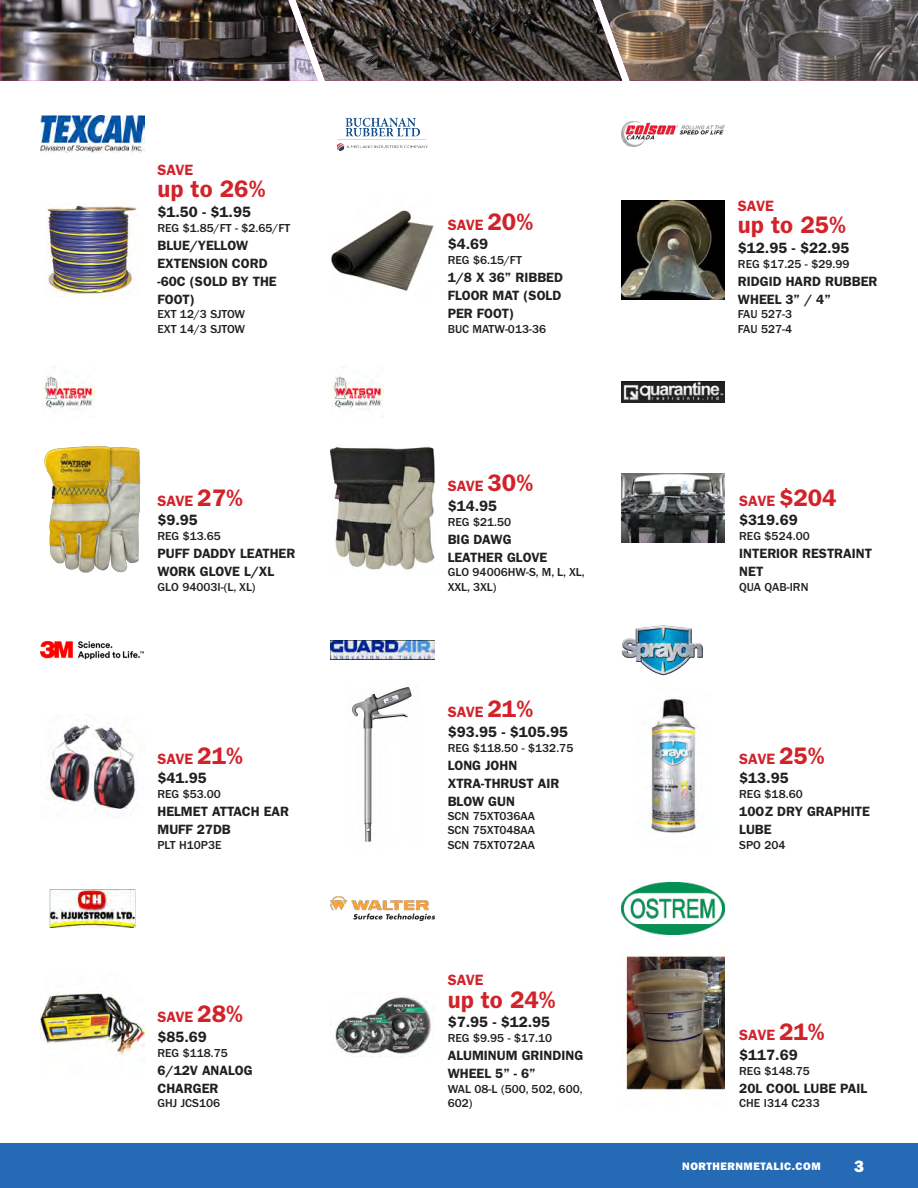
<style>
.page{position:relative;width:918px;height:1188px;background:#fff}
.page>*{position:absolute;margin:0;border:0;box-sizing:border-box;transform-origin:0 0}
.t1{font:600 24px "ITC Franklin Gothic Std";color:#d1232a}
.t2{font:16.5px "ITC Franklin Gothic Std Hvy";color:#fff}
.t3{font:600 15px/19.5px "ITC Franklin Gothic Std";color:#231f20}
.t4{font:600 15px "ITC Franklin Gothic Std";color:#d1232a}
.t5{font:600 13.5px/18px "ITC Franklin Gothic Std";color:#231f20}
.t6{font:500 12px/14.4px "ITC Franklin Gothic Std";color:#231f20}
.t7{font:10.8px "ITC Franklin Gothic Std Hvy";letter-spacing:.05em;color:#fff}
.s1{color:#d1232a}
.s2{font-size:24px;color:#d1232a}
</style>
<div class="page">
<img style="left:1px;top:0;width:590px;height:81px">
<img style="left:591px;top:0;width:327px;height:81px">
<div style="left:0;top:1144px;width:918px;height:44px;background:#246ab4"></div>
<img style="left:0;top:0;width:1px;height:81px">
<img style="left:40px;top:115px;width:104px;height:37px">
<img style="left:43px;top:366px;width:52px;height:43px">
<img style="left:40px;top:641px;width:104px;height:19px">
<img style="left:49px;top:889px;width:87px;height:38px">
<img style="left:337px;top:117px;width:92px;height:34px">
<img style="left:621px;top:121px;width:104px;height:25px">
<img style="left:332px;top:366px;width:52px;height:43px">
<img style="left:621px;top:381px;width:104px;height:22px">
<img style="left:331px;top:641px;width:103px;height:18px">
<img style="left:621px;top:625px;width:82px;height:51px">
<img style="left:331px;top:896px;width:103px;height:24px">
<img style="left:621px;top:882px;width:104px;height:52px">
<img style="left:47px;top:205px;width:92px;height:92px">
<img style="left:44px;top:446px;width:97px;height:127px">
<img style="left:45px;top:725px;width:91px;height:89px">
<img style="left:40px;top:993px;width:104px;height:63px">
<img style="left:331px;top:210px;width:103px;height:81px">
<img style="left:331px;top:446px;width:103px;height:124px">
<img style="left:351px;top:687px;width:61px;height:155px">
<img style="left:334px;top:997px;width:97px;height:60px">
<img style="left:621px;top:201px;width:104px;height:99px">
<img style="left:621px;top:474px;width:104px;height:69px">
<img style="left:649px;top:698px;width:50px;height:135px">
<img style="left:625px;top:955px;width:100px;height:135px">
<p class="t4" style="left:157px;top:161px;width:37px">SAVE</p>
<h1 class="t1" style="left:157px;top:175px;width:109px">up to 26%</h1>
<p class="t3" style="left:157px;top:202px;width:95px">$1.50 - $1.95</p>
<p class="t6" style="left:157px;top:221px;width:134px">REG $1.85/FT - $2.65/FT</p>
<p class="t5" style="left:157px;top:236px;width:121px">BLUE/YELLOW<br>EXTENSION CORD -60C (SOLD BY THE<br>FOOT)</p>
<p class="t6" style="left:157px;top:307px;width:89px">EXT 12/3 SJTOW<br>EXT 14/3 SJTOW</p>
<p class="t3" style="left:157px;top:491px;width:87px"><span class="s1">SAVE</span> <span class="s2">27% </span>$9.95</p>
<p class="t6" style="left:157px;top:529px;width:65px">REG $13.65</p>
<p class="t5" style="left:157px;top:545px;width:139px">PUFF DADDY LEATHER<br>WORK GLOVE L/XL</p>
<p class="t6" style="left:157px;top:580px;width:100px">GLO 94003I-(L, XL)</p>
<p class="t3" style="left:157px;top:749px;width:87px"><span class="s1">SAVE</span> <span class="s2">21% </span>$41.95</p>
<p class="t6" style="left:157px;top:787px;width:65px">REG $53.00</p>
<p class="t5" style="left:157px;top:803px;width:133px">HELMET ATTACH EAR<br>MUFF 27DB</p>
<p class="t6" style="left:157px;top:838px;width:66px">PLT H10P3E</p>
<p class="t3" style="left:157px;top:1007px;width:87px"><span class="s1">SAVE</span> <span class="s2">28% </span>$85.69</p>
<p class="t6" style="left:157px;top:1046px;width:72px">REG $118.75</p>
<p class="t5" style="left:157px;top:1061px;width:97px">6/12V ANALOG<br>CHARGER</p>
<p class="t6" style="left:157px;top:1096px;width:64px">GHJ JCS106</p>
<p class="t3" style="left:448px;top:215px;width:87px"><span class="s1">SAVE</span> <span class="s2">20% </span>$4.69</p>
<p class="t6" style="left:448px;top:253px;width:76px">REG $6.15/FT</p>
<p class="t5" style="left:448px;top:269px;width:117px">1/8 X 36” RIBBED<br>FLOOR MAT (SOLD<br>PER FOOT)</p>
<p class="t6" style="left:448px;top:322px;width:100px">BUC MATW-013-36</p>
<p class="t3" style="left:448px;top:477px;width:87px"><span class="s1">SAVE</span> <span class="s2">30% </span>$14.95</p>
<p class="t6" style="left:448px;top:515px;width:65px">REG $21.50</p>
<p class="t5" style="left:448px;top:530px;width:101px">BIG DAWG<br>LEATHER GLOVE</p>
<p class="t6" style="left:448px;top:565px;width:139px">GLO 94006HW-S, M, L, XL,<br>XXL, 3XL)</p>
<p class="t3" style="left:448px;top:702px;width:122px"><span class="s1">SAVE</span> <span class="s2">21% </span>$93.95 - $105.95</p>
<p class="t6" style="left:448px;top:741px;width:127px">REG $118.50 - $132.75</p>
<p class="t5" style="left:448px;top:756px;width:113px">LONG JOHN<br>XTRA-THRUST AIR<br>BLOW GUN</p>
<p class="t6" style="left:448px;top:809px;width:89px;text-align:justify">SCN 75XT036AA SCN 75XT048AA SCN 75XT072AA</p>
<p class="t4" style="left:448px;top:971px;width:37px">SAVE</p>
<h1 class="t1" style="left:448px;top:985px;width:109px">up to 24%</h1>
<p class="t3" style="left:448px;top:1012px;width:104px">$7.95 - $12.95</p>
<p class="t6" style="left:448px;top:1031px;width:106px">REG $9.95 - $17.10</p>
<p class="t5" style="left:448px;top:1047px;width:137px">ALUMINUM GRINDING<br>WHEEL 5” - 6”</p>
<p class="t6" style="left:448px;top:1082px;width:137px">WAL 08-L (500, 502, 600,<br>602)</p>
<p class="t4" style="left:738px;top:197px;width:37px">SAVE</p>
<h1 class="t1" style="left:738px;top:211px;width:109px">up to 25%</h1>
<p class="t3" style="left:738px;top:238px;width:113px">$12.95 - $22.95</p>
<p class="t6" style="left:738px;top:257px;width:113px">REG $17.25 - $29.99</p>
<p class="t5" style="left:738px;top:272px;width:141px">RIDGID HARD RUBBER<br>WHEEL 3” / 4”</p>
<p class="t6" style="left:738px;top:307px;width:56px">FAU 527-3<br>FAU 527-4</p>
<p class="t3" style="left:739px;top:491px;width:99px"><span class="s1">SAVE</span> <span class="s2">$204 </span>$319.69</p>
<p class="t6" style="left:739px;top:529px;width:72px">REG $524.00</p>
<p class="t5" style="left:739px;top:545px;width:134px">INTERIOR RESTRAINT<br>NET</p>
<p class="t6" style="left:739px;top:580px;width:71px">QUA QAB-IRN</p>
<p class="t3" style="left:739px;top:749px;width:87px"><span class="s1">SAVE</span> <span class="s2">25% </span>$13.95</p>
<p class="t6" style="left:739px;top:787px;width:65px">REG $18.60</p>
<p class="t5" style="left:739px;top:803px;width:132px">10OZ DRY GRAPHITE<br>LUBE</p>
<p class="t6" style="left:739px;top:838px;width:48px">SPO 204</p>
<p class="t3" style="left:739px;top:1025px;width:87px"><span class="s1">SAVE</span> <span class="s2">21% </span>$117.69</p>
<p class="t6" style="left:739px;top:1064px;width:72px">REG $148.75</p>
<p class="t5" style="left:739px;top:1079px;width:130px">20L COOL LUBE PAIL</p>
<p class="t6" style="left:739px;top:1096px;width:82px">CHE I314 C233</p>
<p class="t7" style="left:682px;top:1160px;width:140px">NORTHERNMETALIC.COM</p>
<h2 class="t2" style="left:854px;top:1156px;width:11px">3</h2>
</div>
